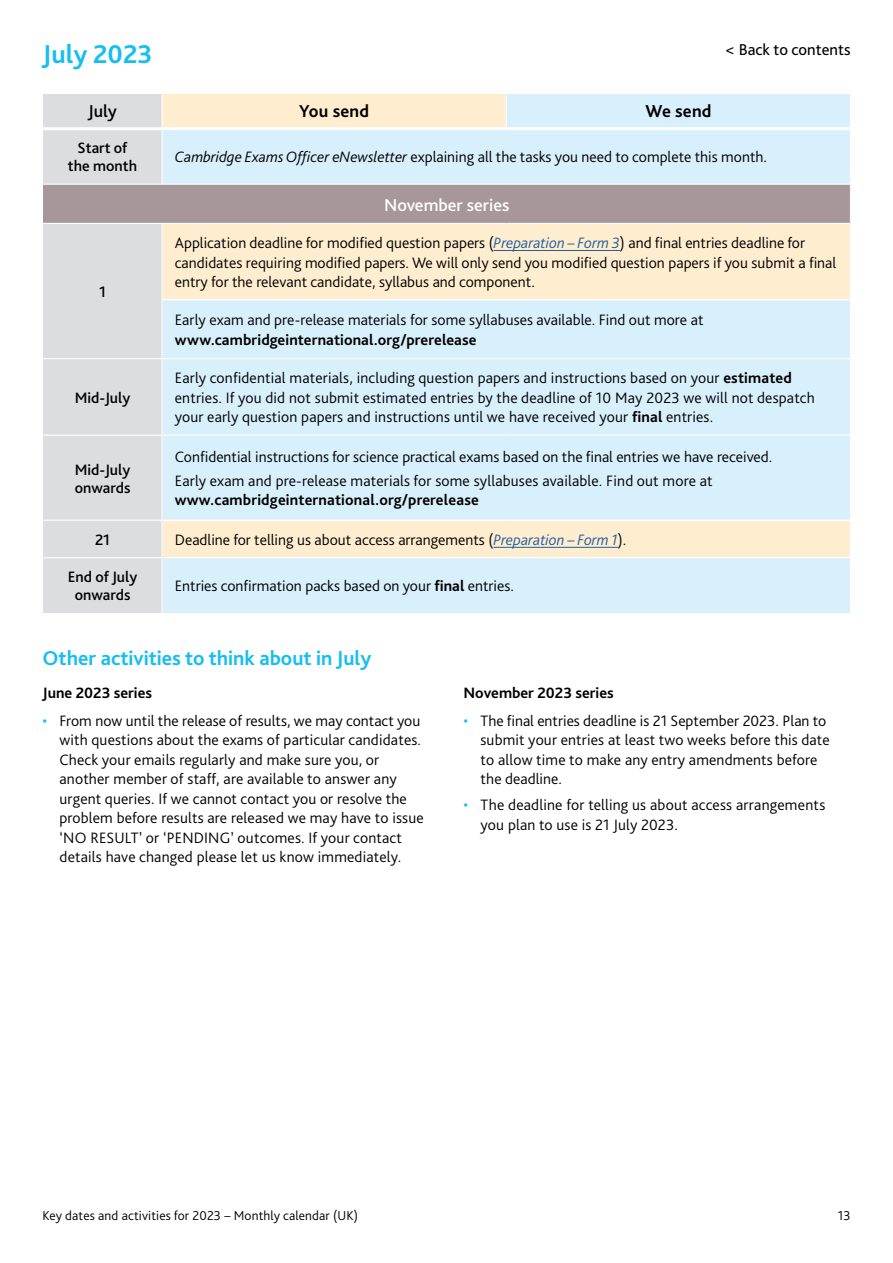
<style>
.page{position:relative;width:893px;height:1263px;background:#fff}
.page>*{position:absolute;margin:0;border:0;box-sizing:border-box;transform-origin:0 0}
.t1{font:700 27px "Bliss Pro";color:#15bef0}
.t2{font:700 21px "Bliss Pro";color:#15bef0}
.t3{font:500 18px "Bliss Pro";color:#fff}
.t4{font:700 18px "Bliss Pro";letter-spacing:.01em;color:#000}
.t5{font:500 18px "Bliss Pro";color:#000}
.t6{font:16.5px "Bliss Pro";color:#000}
.t7{font:300 15.75px/19.5px "Bliss Pro";letter-spacing:.01em;color:#000}
.t8{font:700 15.75px "Bliss Pro";letter-spacing:.01em;color:#000}
.t9{font:500 15.75px/18px "Bliss Pro";color:#000;text-align:center}
.t10{font:300 13.5px "Bliss Pro";letter-spacing:.01em;color:#000}
.s1{font-style:italic}
.s2{font-style:italic;color:#215e9e}
.s3{font-weight:700}
.s4{color:#15bef0}
</style>
<div class="page">
<div style="left:162px;top:223px;width:688px;height:77px;background:#ffedd0"></div>
<div style="left:162px;top:359px;width:688px;height:76px;background:#d8effc"></div>
<div style="left:162px;top:435px;width:688px;height:85px;background:#d8effc"></div>
<div style="left:43px;top:95px;width:119px;height:34px;background:#dcddde"></div>
<div style="left:43px;top:129px;width:119px;height:55px;background:#dcddde"></div>
<div style="left:162px;top:95px;width:344px;height:34px;background:#ffedd0"></div>
<div style="left:162px;top:520px;width:688px;height:38px;background:#ffedd0"></div>
<div style="left:506px;top:95px;width:344px;height:34px;background:#d8effc"></div>
<div style="left:162px;top:129px;width:688px;height:55px;background:#d8effc"></div>
<div style="left:162px;top:300px;width:688px;height:59px;background:#d8effc"></div>
<div style="left:162px;top:558px;width:688px;height:55px;background:#d8effc"></div>
<div style="left:43px;top:184px;width:807px;height:39px;background:#a7979b"></div>
<div style="left:43px;top:223px;width:119px;height:136px;background:#dcddde"></div>
<div style="left:43px;top:359px;width:119px;height:76px;background:#dcddde"></div>
<div style="left:43px;top:435px;width:119px;height:85px;background:#dcddde"></div>
<div style="left:43px;top:520px;width:119px;height:38px;background:#dcddde"></div>
<div style="left:43px;top:558px;width:119px;height:55px;background:#dcddde"></div>
<hr style="left:162px;top:95px;width:1px;height:32px;background:#fff">
<hr style="left:506px;top:95px;width:1px;height:32px;background:#fff">
<hr style="left:162px;top:130px;width:1px;height:54px;background:#fff">
<hr style="left:43px;top:184px;width:119px;height:1px;background:#fff">
<hr style="left:162px;top:184px;width:344px;height:1px;background:#fff">
<hr style="left:506px;top:184px;width:344px;height:1px;background:#fff">
<hr style="left:43px;top:223px;width:119px;height:1px;background:#fff">
<hr style="left:162px;top:223px;width:344px;height:1px;background:#fff">
<hr style="left:162px;top:224px;width:1px;height:75px;background:#fff">
<hr style="left:506px;top:223px;width:344px;height:1px;background:#fff">
<hr style="left:162px;top:299px;width:344px;height:1px;background:#fff">
<hr style="left:162px;top:300px;width:1px;height:58px;background:#fff">
<hr style="left:506px;top:299px;width:344px;height:1px;background:#fff">
<hr style="left:43px;top:358px;width:119px;height:1px;background:#fff">
<hr style="left:162px;top:358px;width:344px;height:1px;background:#fff">
<hr style="left:162px;top:359px;width:1px;height:76px;background:#fff">
<hr style="left:506px;top:358px;width:344px;height:1px;background:#fff">
<hr style="left:43px;top:435px;width:119px;height:1px;background:#fff">
<hr style="left:162px;top:435px;width:344px;height:1px;background:#fff">
<hr style="left:162px;top:436px;width:1px;height:84px;background:#fff">
<hr style="left:506px;top:435px;width:344px;height:1px;background:#fff">
<hr style="left:43px;top:520px;width:119px;height:1px;background:#fff">
<hr style="left:162px;top:520px;width:344px;height:1px;background:#fff">
<hr style="left:162px;top:521px;width:1px;height:36px;background:#fff">
<hr style="left:506px;top:520px;width:344px;height:1px;background:#fff">
<hr style="left:43px;top:557px;width:119px;height:1px;background:#fff">
<hr style="left:162px;top:557px;width:344px;height:1px;background:#fff">
<hr style="left:162px;top:558px;width:1px;height:55px;background:#fff">
<hr style="left:506px;top:557px;width:344px;height:1px;background:#fff">
<hr style="left:43px;top:127px;width:119px;height:3px;background:#fff">
<hr style="left:162px;top:127px;width:344px;height:3px;background:#fff">
<hr style="left:506px;top:127px;width:344px;height:3px;background:#fff">
<hr style="left:494px;top:250px;width:126px;height:1px;background:#215e9e">
<hr style="left:493px;top:547px;width:125px;height:1px;background:#215e9e">
<p class="t6" style="left:726px;top:39px;width:126px">&lt; Back to contents</p>
<h2 class="t1" style="left:43px;top:37px;width:112px">July 2023</h2>
<p class="t5" style="left:88px;top:99px;width:30px">July</p>
<p class="t4" style="left:299px;top:99px;width:71px">You send</p>
<p class="t4" style="left:645px;top:99px;width:68px">We send</p>
<p class="t7" style="left:175px;top:147px;width:594px"><span class="s1">Cambridge Exams Offcer eNewsletter</span> explaining all the tasks you need to complete this month.</p>
<p class="t9" style="left:68px;top:139px;width:71px">Start of the month</p>
<p class="t9" style="left:99px;top:283px;width:8px">1</p>
<p class="t9" style="left:75px;top:389px;width:57px">Mid-July</p>
<p class="t9" style="left:75px;top:460px;width:57px;text-align:left">Mid-July onwards</p>
<p class="t9" style="left:95px;top:531px;width:17px">21</p>
<p class="t9" style="left:68px;top:568px;width:71px">End of July onwards</p>
<p class="t3" style="left:384px;top:193px;width:127px">November series</p>
<p class="t7" style="left:175px;top:233px;width:663px">Application deadline for modifed question papers (<span class="s2">Preparation – Form 3</span>) and fnal entries deadline for candidates requiring modifed papers. We will only send you modifed question papers if you submit a fnal entry for the relevant candidate, syllabus and component.</p>
<p class="t7" style="left:175px;top:310px;width:530px">Early exam and pre-release materials for some syllabuses available. Find out more at <span class="s3">www.cambridgeinternational.org/prerelease</span></p>
<p class="t7" style="left:175px;top:368px;width:641px">Early confdential materials, including question papers and instructions based on your <span class="s3">estimated </span>entries. If you did not submit estimated entries by the deadline of 10 May 2023 we will not despatch your early question papers and instructions until we have received your <span class="s3">fnal</span> entries.</p>
<p class="t7" style="left:175px;top:445px;width:599px;line-height:23.7px">Confdential instructions for science practical exams based on the fnal entries we have received.<br>Early exam and pre-release materials for some syllabuses available. Find out more at</p>
<p class="t8" style="left:175px;top:490px;width:305px">www.cambridgeinternational.org/prerelease</p>
<p class="t7" style="left:175px;top:530px;width:453px">Deadline for telling us about access arrangements (<span class="s2">Preparation – Form 1</span>).</p>
<p class="t7" style="left:175px;top:576px;width:340px">Entries confrmation packs based on your <span class="s3">fnal</span> entries.</p>
<h3 class="t2" style="left:43px;top:645px;width:330px">Other activities to think about in July</h3>
<h5 class="t8" style="left:43px;top:683px;width:111px">June 2023 series</h5>
<p class="t7" style="left:60px;top:711px;width:366px;text-indent:-17px"><span class="s4">•</span> From now until the release of results, we may contact you with questions about the exams of particular candidates.<br>Check your emails regularly and make sure you, or another member of staff, are available to answer any urgent queries. If we cannot contact you or resolve the problem before results are released we may have to issue ‘NO RESULT’ or ‘PENDING’ outcomes. If your contact details have changed please let us know immediately.</p>
<h5 class="t8" style="left:463px;top:683px;width:152px">November 2023 series</h5>
<p class="t7" style="left:480px;top:711px;width:351px;text-indent:-17px"><span class="s4">•</span> The fnal entries deadline is 21 September 2023. Plan to submit your entries at least two weeks before this date to allow time to make any entry amendments before the deadline.</p>
<p class="t7" style="left:480px;top:795px;width:346px;text-indent:-17px"><span class="s4">•</span> The deadline for telling us about access arrangements you plan to use is 21 July 2023.</p>
<p class="t10" style="left:43px;top:1207px;width:317px">Key dates and activities for 2023 – Monthly calendar (UK)</p>
<p class="t10" style="left:838px;top:1207px;width:14px">13</p>
</div>
